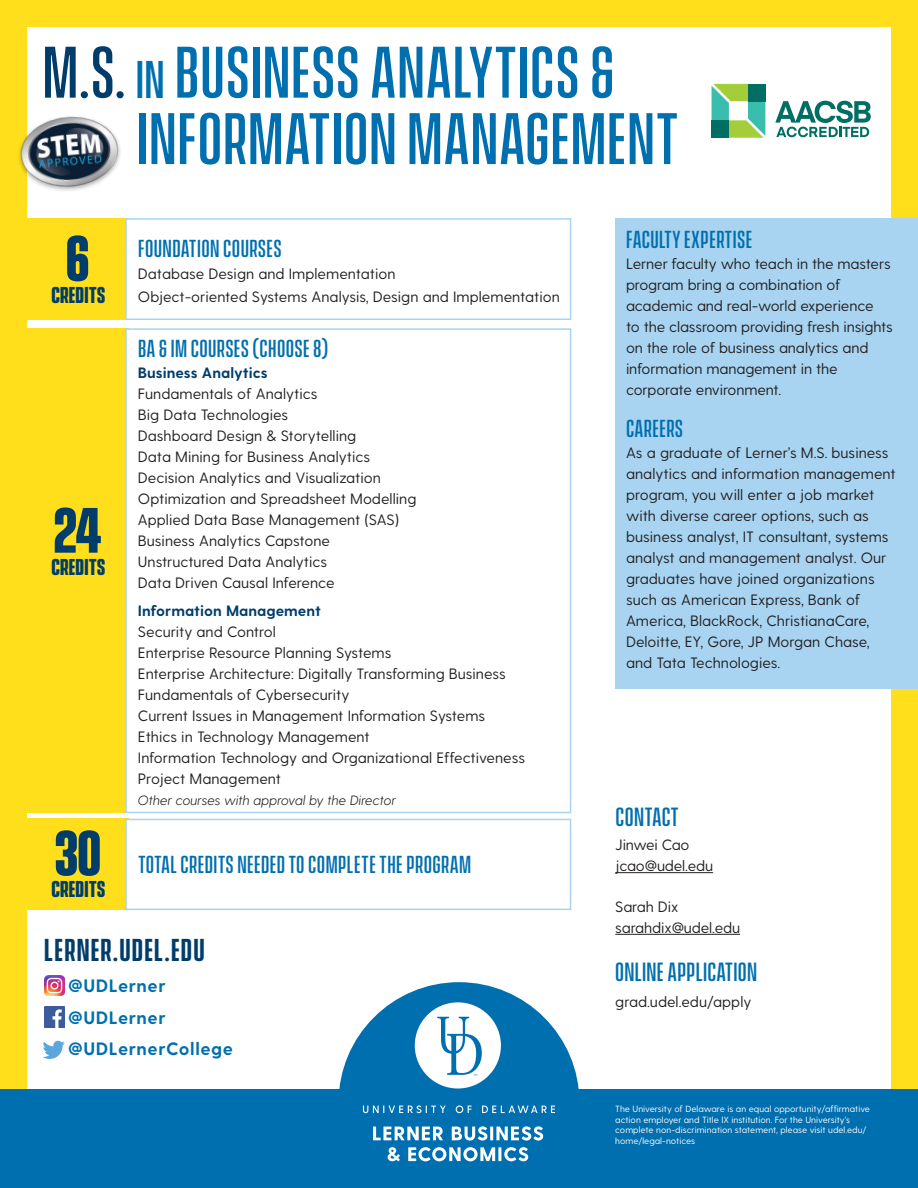
<style>
.page{position:relative;width:918px;height:1188px;background:#fff}
.page>*{position:absolute;margin:0;border:0;box-sizing:border-box;transform-origin:0 0}
.t1{font:500 66.45px/66.4px "Vanguard CF";letter-spacing:.01em;color:#006faf}
.t2{font:700 58.35px "Vanguard CF";color:#003d6a}
.t3{font:600 28.8px "Vanguard CF";letter-spacing:.04em;color:#003d6a}
.t4{font:500 24px "Vanguard CF";letter-spacing:.01em;color:#006faf}
.t5{font:500 22.5px "Vanguard CF";letter-spacing:.02em;color:#006faf}
.t6{font:700 21px "Vanguard CF";letter-spacing:.01em;color:#003d6a}
.t7{font:700 18px "Greycliff CF";letter-spacing:.03em;color:#006faf}
.t8{font:15px/21px "Greycliff CF";color:#231f20}
.t9{font:700 15px "Greycliff CF";color:#003d6a}
.t10{font:italic 300 13.5px "Greycliff CF";color:#231f20}
.t11{font:9px/10.8px "Greycliff CF";color:#fff}
.s1{color:#003d6a}
.s2{font-size:48.3px}
</style>
<div class="page">
<div style="left:0;top:0;width:918px;height:1108px;background:#ffdf1b"></div>
<div style="left:27px;top:27px;width:864px;height:1161px;background:#fff"></div>
<div style="left:615px;top:218px;width:303px;height:471px;background:#a8d4f1"></div>
<div style="left:0;top:1090px;width:918px;height:98px;background:#006faf"></div>
<div style="left:0;top:218px;width:129px;height:102px;background:#ffdf1b"></div>
<div style="left:125px;top:218px;width:446px;height:102px;background:#fff;border:1px solid #a8d4f1"></div>
<hr style="left:615px;top:872px;width:98px;height:1px;background:#231f20">
<hr style="left:615px;top:934px;width:125px;height:1px;background:#231f20">
<svg style="left:43px;top:1041px;width:22px;height:18px"></svg>
<img style="left:44px;top:1007px;width:21px;height:20px">
<svg style="left:339px;top:982px;width:240px;height:180px;fill:#006faf"></svg>
<svg style="left:415px;top:1002px;width:86px;height:87px"></svg>
<svg style="left:363px;top:1106px;width:83px;height:7px"></svg>
<svg style="left:456px;top:1106px;width:16px;height:7px"></svg>
<svg style="left:482px;top:1106px;width:73px;height:7px"></svg>
<svg style="left:373px;top:1127px;width:70px;height:13px"></svg>
<svg style="left:452px;top:1126px;width:91px;height:15px"></svg>
<svg style="left:388px;top:1147px;width:12px;height:14px"></svg>
<svg style="left:408px;top:1147px;width:87px;height:14px"></svg>
<hr style="left:498px;top:1147px;width:3px;height:14px;background:#fff">
<svg style="left:504px;top:1147px;width:24px;height:14px"></svg>
<div style="left:0;top:328px;width:129px;height:485px;background:#ffdf1b"></div>
<div style="left:125px;top:328px;width:446px;height:485px;background:#fff;border:1px solid #a8d4f1"></div>
<div style="left:0;top:819px;width:129px;height:91px;background:#ffdf1b"></div>
<div style="left:125px;top:819px;width:446px;height:91px;background:#fff;border:1px solid #a8d4f1"></div>
<img style="left:44px;top:975px;width:21px;height:21px">
<img style="left:19px;top:116px;width:102px;height:75px">
<svg style="left:712px;top:84px;width:53px;height:54px"></svg>
<div style="left:712px;top:120px;width:17px;height:18px;background:#006e63"></div>
<svg style="left:775px;top:101px;width:96px;height:36px"></svg>
<p class="t1" style="left:137px;top:42px;width:543px;text-indent:-94px"><span class="s1">M.S.</span> <span class="s2">IN</span> BUSINESS ANALYTICS &amp;<br>INFORMATION MANAGEMENT</p>
<p class="t2" style="left:66px;top:225px;width:25px">6</p>
<p class="t6" style="left:51px;top:283px;width:55px">CREDITS</p>
<p class="t2" style="left:53px;top:497px;width:51px">24</p>
<p class="t6" style="left:51px;top:554px;width:55px">CREDITS</p>
<p class="t2" style="left:54px;top:819px;width:49px">30</p>
<p class="t6" style="left:51px;top:877px;width:55px">CREDITS</p>
<p class="t5" style="left:138px;top:235px;width:145px">FOUNDATION COURSES</p>
<p class="t8" style="left:138px;top:264px;width:259px">Database Design and Implementation</p>
<p class="t8" style="left:138px;top:286px;width:423px">Object-oriented Systems Analysis, Design and Implementation</p>
<p class="t5" style="left:138px;top:336px;width:192px">BA &amp; IM COURSES (CHOOSE 8)</p>
<p class="t9" style="left:138px;top:364px;width:131px">Business Analytics</p>
<p class="t8" style="left:138px;top:384px;width:181px">Fundamentals of Analytics</p>
<p class="t8" style="left:138px;top:405px;width:152px">Big Data Technologies</p>
<p class="t8" style="left:138px;top:426px;width:220px">Dashboard Design &amp; Storytelling</p>
<p class="t8" style="left:138px;top:447px;width:234px">Data Mining for Business Analytics</p>
<p class="t8" style="left:138px;top:468px;width:244px">Decision Analytics and Visualization</p>
<p class="t8" style="left:138px;top:489px;width:280px">Optimization and Spreadsheet Modelling</p>
<p class="t8" style="left:138px;top:510px;width:263px">Applied Data Base Management (SAS)</p>
<p class="t8" style="left:138px;top:531px;width:194px">Business Analytics Capstone</p>
<p class="t8" style="left:138px;top:552px;width:191px">Unstructured Data Analytics</p>
<p class="t8" style="left:138px;top:573px;width:198px">Data Driven Causal Inference</p>
<p class="t9" style="left:138px;top:602px;width:184px">Information Management</p>
<p class="t8" style="left:138px;top:622px;width:139px">Security and Control</p>
<p class="t8" style="left:138px;top:643px;width:255px">Enterprise Resource Planning Systems</p>
<p class="t8" style="left:138px;top:664px;width:369px">Enterprise Architecture: Digitally Transforming Business</p>
<p class="t8" style="left:138px;top:685px;width:213px">Fundamentals of Cybersecurity</p>
<p class="t8" style="left:138px;top:706px;width:349px">Current Issues in Management Information Systems</p>
<p class="t8" style="left:138px;top:727px;width:233px">Ethics in Technology Management</p>
<p class="t8" style="left:138px;top:748px;width:389px">Information Technology and Organizational Effectiveness<br>Project Management</p>
<p class="t10" style="left:138px;top:792px;width:260px">Other courses with approval by the Director</p>
<p class="t5" style="left:138px;top:852px;width:335px">TOTAL CREDITS NEEDED TO COMPLETE THE PROGRAM</p>
<p class="t3" style="left:44px;top:934px;width:162px">LERNER.UDEL.EDU</p>
<p class="t7" style="left:68px;top:975px;width:99px">@UDLerner</p>
<p class="t7" style="left:68px;top:1007px;width:99px">@UDLerner</p>
<p class="t7" style="left:68px;top:1038px;width:166px">@UDLernerCollege</p>
<p class="t5" style="left:626px;top:227px;width:128px">FACULTY EXPERTISE</p>
<p class="t8" style="left:626px;top:254px;width:268px">Lerner faculty who teach in the masters program bring a combination of academic and real-world experience<br>to the classroom providing fresh insights on the role of business analytics and information management in the corporate environment.</p>
<p class="t5" style="left:626px;top:416px;width:58px">CAREERS</p>
<p class="t8" style="left:626px;top:443px;width:271px">As a graduate of Lerner’s M.S. business analytics and information management program, you will enter a job market with diverse career options, such as business analyst, IT consultant, systems analyst and management analyst. Our graduates have joined organizations such as American Express, Bank of America, BlackRock, ChristianaCare, Deloitte, EY, Gore, JP Morgan Chase, and Tata Technologies.</p>
<p class="t4" style="left:615px;top:803px;width:65px">CONTACT</p>
<p class="t8" style="left:615px;top:835px;width:99px">Jinwei Cao jcao@udel.edu</p>
<p class="t8" style="left:615px;top:896px;width:65px">Sarah Dix</p>
<p class="t8" style="left:615px;top:917px;width:126px">sarahdix@udel.edu</p>
<p class="t4" style="left:615px;top:959px;width:143px">ONLINE APPLICATION</p>
<p class="t8" style="left:615px;top:991px;width:138px">grad.udel.edu/apply</p>
<p class="t11" style="left:615px;top:1103px;width:256px">The University of Delaware is an equal opportunity/affirmative action employer and Title IX institution. For the University’s complete non-discrimination statement, please visit udel.edu/ home/legal-notices</p>
</div>
